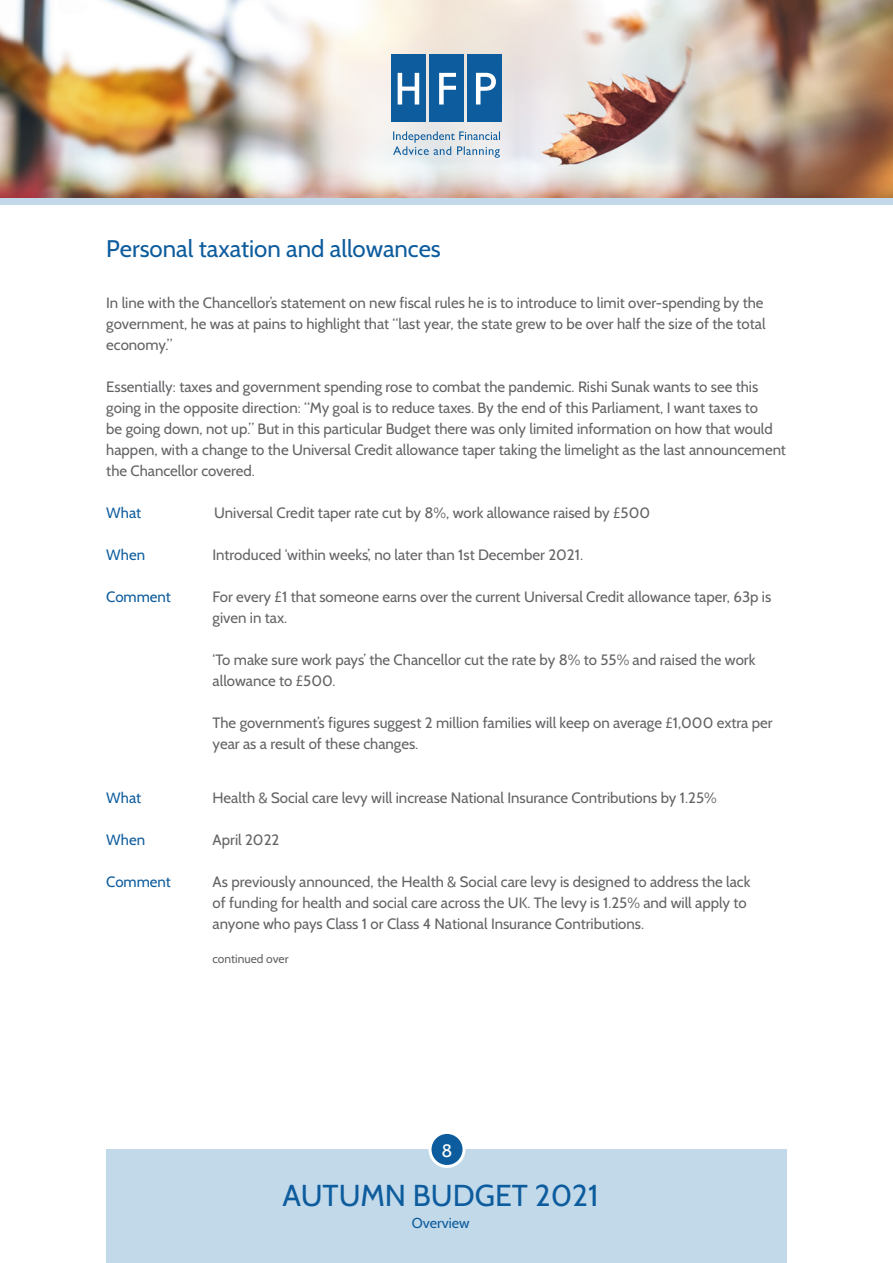
<style>
.page{position:relative;width:893px;height:1263px;background:#fff}
.page>*{position:absolute;margin:0;border:0;box-sizing:border-box;transform-origin:0 0}
.t1{font:30.3px "Cabin";color:#0d5c9d}
.t2{font:24px "Cabin";color:#0d5c9d}
.t3{font:18px "Cabin";color:#fff}
.t4{font:15px/21px "Cabin";color:#636366}
.t5{font:15px "Cabin";color:#0d5c9d}
.t6{font:14.4px "Cabin";color:#0d5c9d}
.t7{font:12px "Cabin";color:#636366}
</style>
<div class="page">
<div style="left:0;top:0;width:893px;height:205px;background:#c2d9e9"></div>
<img style="left:0;top:0;width:893px;height:198px">
<svg style="left:393px;top:131px;width:107px;height:27px;background:#bfcfdc"></svg>
<div style="left:391px;top:54px;width:34px;height:68px;background:#0d5c9d"></div>
<div style="left:429px;top:54px;width:35px;height:68px;background:#0d5c9d"></div>
<div style="left:467px;top:54px;width:35px;height:68px;background:#0d5c9d"></div>
<svg style="left:476px;top:73px;width:20px;height:32px"></svg>
<svg style="left:398px;top:73px;width:21px;height:32px"></svg>
<svg style="left:439px;top:73px;width:17px;height:32px"></svg>
<div style="left:106px;top:1149px;width:681px;height:114px;background:#c2d9e9"></div>
<div style="left:430px;top:1132px;width:34px;height:34px;background:#0d5c9d;border-radius:50%"></div>
<div style="left:428px;top:1131px;width:37px;height:37px;border:3px solid #fff;border-radius:50%"></div>
<p class="t2" style="left:106px;top:234px;width:336px">Personal taxation and allowances</p>
<p class="t4" style="left:106px;top:292px;width:661px">In line with the Chancellor’s statement on new fiscal rules he is to introduce to limit over-spending by the government, he was at pains to highlight that “last year, the state grew to be over half the size of the total economy.”</p>
<p class="t4" style="left:106px;top:376px;width:681px">Essentially: taxes and government spending rose to combat the pandemic. Rishi Sunak wants to see this going in the opposite direction: “My goal is to reduce taxes. By the end of this Parliament, I want taxes to<br>be going down, not up.” But in this particular Budget there was only limited information on how that would happen, with a change to the Universal Credit allowance taper taking the limelight as the last announcement the Chancellor covered.</p>
<p class="t5" style="left:106px;top:503px;width:36px">What</p>
<p class="t4" style="left:214px;top:502px;width:437px">Universal Credit taper rate cut by 8%, work allowance raised by £500</p>
<p class="t5" style="left:106px;top:545px;width:40px">When</p>
<p class="t4" style="left:213px;top:544px;width:372px">Introduced ‘within weeks’, no later than 1st December 2021.</p>
<p class="t5" style="left:106px;top:587px;width:66px">Comment</p>
<p class="t4" style="left:213px;top:586px;width:560px">For every £1 that someone earns over the current Universal Credit allowance taper, 63p is given in tax.</p>
<p class="t4" style="left:213px;top:649px;width:544px">‘To make sure work pays’ the Chancellor cut the rate by 8% to 55% and raised the work allowance to £500.</p>
<p class="t4" style="left:213px;top:712px;width:562px">The government’s figures suggest 2 million families will keep on average £1,000 extra per year as a result of these changes.</p>
<p class="t5" style="left:106px;top:789px;width:36px">What</p>
<p class="t4" style="left:213px;top:787px;width:506px">Health &amp; Social care levy will increase National Insurance Contributions by 1.25%</p>
<p class="t5" style="left:106px;top:831px;width:40px">When</p>
<p class="t4" style="left:213px;top:829px;width:68px">April 2022</p>
<p class="t5" style="left:106px;top:873px;width:66px">Comment</p>
<p class="t4" style="left:213px;top:871px;width:539px">As previously announced, the Health &amp; Social care levy is designed to address the lack of funding for health and social care across the UK. The levy is 1.25% and will apply to anyone who pays Class 1 or Class 4 National Insurance Contributions.</p>
<p class="t7" style="left:213px;top:951px;width:77px">continued over</p>
<p class="t3" style="left:442px;top:1139px;width:12px">8</p>
<h1 class="t1" style="left:283px;top:1177px;width:318px">AUTUMN BUDGET 2021</h1>
<p class="t6" style="left:412px;top:1214px;width:59px">Overview</p>
</div>
